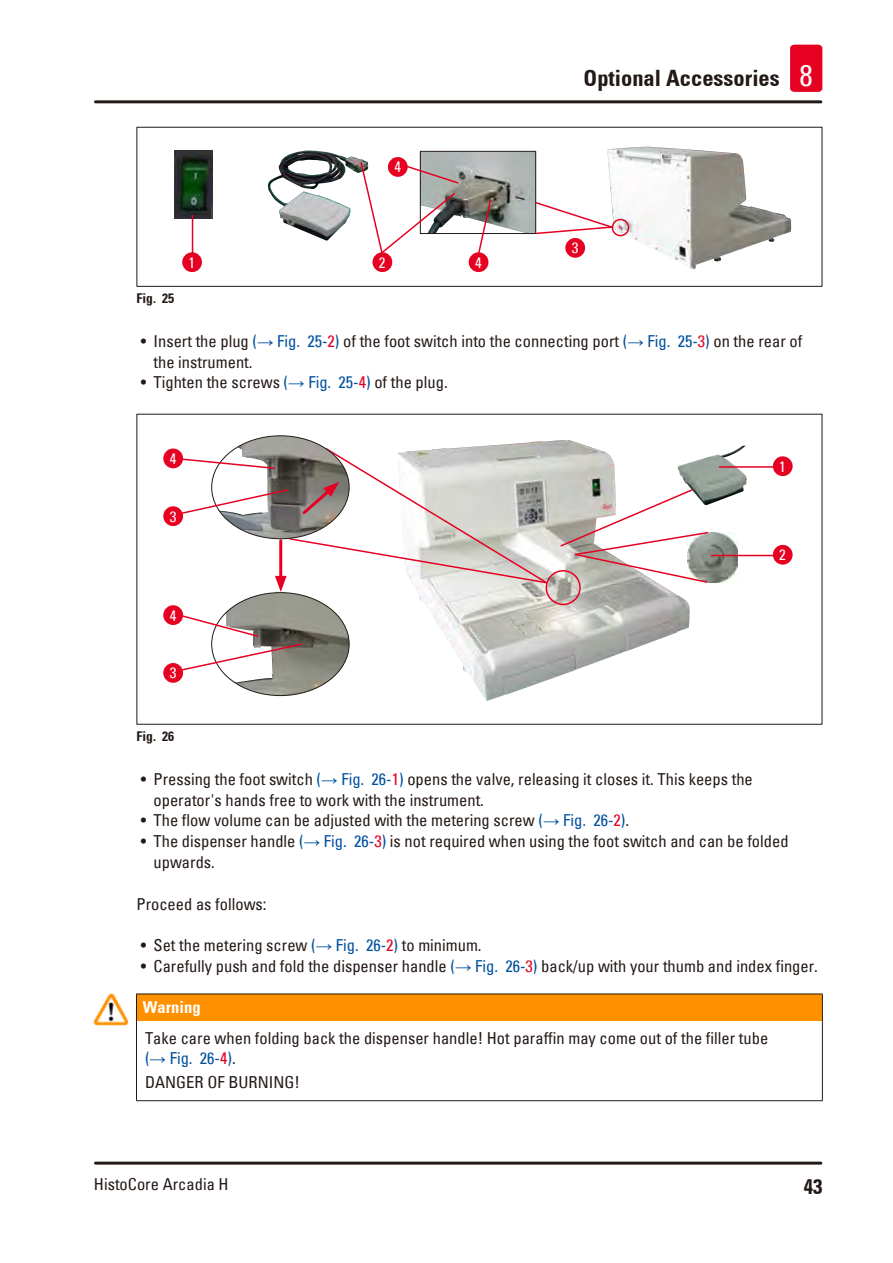
<style>
.page{position:relative;width:893px;height:1263px;background:#fff}
.page>*{position:absolute;margin:0;border:0;box-sizing:border-box;transform-origin:0 0}
.t1{font:700 condensed 22.5px "Univers";color:#231916}
.t2{font:700 condensed 21px "Univers";color:#231916}
.Source_of_danger{font:condensed 16.5px/20.9px "Univers";color:#231916}
.Description_text{font:condensed 16.5px "Univers";color:#231916}
.Signalword__no_use_a{font:700 condensed 16.5px "Univers";color:#fff}
.t3{font:condensed 15px "Univers";color:#fff}
.t4{font:700 condensed 13.5px "Univers";color:#231916}
.s1{font-weight:400;font-size:30px;color:#fff}
.s2{color:#00509e}
.s3{font-family:"Arial";font-stretch:normal;color:#00509e}
.s4{color:#e60021}
</style>
<div class="page">
<hr style="left:95px;top:100px;width:726px;height:3px;background:#231916">
<hr style="left:95px;top:1161px;width:726px;height:3px;background:#231916">
<div style="left:790px;top:45px;width:32px;height:47px;background:#e60021;border-radius:4px"></div>
<img style="left:607px;top:147px;width:184px;height:122px">
<div style="left:136px;top:127px;width:686px;height:160px;border:1px solid #231916"></div>
<img style="left:267px;top:151px;width:98px;height:90px">
<img style="left:422px;top:153px;width:112px;height:79px">
<div style="left:420px;top:151px;width:116px;height:83px;border:1px solid #231916"></div>
<img style="left:174px;top:151px;width:39px;height:67px">
<hr style="left:192px;top:215px;width:1px;height:42px;background:#e60021">
<div style="left:182px;top:252px;width:20px;height:20px;background:#e60021;border-radius:50%"></div>
<div style="left:372px;top:252px;width:20px;height:20px;background:#e60021;border-radius:50%"></div>
<div style="left:565px;top:238px;width:20px;height:20px;background:#e60021;border-radius:50%"></div>
<svg style="left:388px;top:157px;width:20px;height:20px"></svg>
<svg style="left:359px;top:161px;width:101px;height:94px"></svg>
<div style="left:469px;top:252px;width:19px;height:20px;background:#e60021;border-radius:50%"></div>
<svg style="left:477px;top:198px;width:15px;height:56px"></svg>
<div style="left:612px;top:219px;width:17px;height:17px;border:2px solid #e60021;border-radius:50%"></div>
<svg style="left:534px;top:201px;width:80px;height:34px"></svg>
<img style="left:418px;top:440px;width:272px;height:261px">
<img style="left:709px;top:532px;width:28px;height:51px">
<div style="left:163px;top:448px;width:20px;height:20px;background:#e60021;border-radius:50%"></div>
<div style="left:773px;top:545px;width:20px;height:20px;background:#e60021;border-radius:50%"></div>
<div style="left:163px;top:506px;width:20px;height:20px;background:#e60021;border-radius:50%"></div>
<div style="left:546px;top:570px;width:35px;height:35px;border:2px solid #e60021;border-radius:50%"></div>
<hr style="left:711px;top:555px;width:63px;height:1px;background:#e60021">
<img style="left:237px;top:436px;width:87px;height:11px">
<img style="left:226px;top:593px;width:123px;height:102px">
<img style="left:677px;top:446px;width:70px;height:59px">
<div style="left:163px;top:605px;width:20px;height:20px;background:#e60021;border-radius:50%"></div>
<div style="left:163px;top:663px;width:20px;height:20px;background:#e60021;border-radius:50%"></div>
<svg style="left:179px;top:614px;width:124px;height:58px"></svg>
<svg style="left:179px;top:447px;width:369px;height:145px"></svg>
<div style="left:773px;top:456px;width:20px;height:20px;background:#e60021;border-radius:50%"></div>
<hr style="left:719px;top:466px;width:55px;height:2px;background:#e60021">
<svg style="left:559px;top:488px;width:150px;height:96px"></svg>
<div style="left:136px;top:994px;width:686px;height:27px;background:#ff9000"></div>
<hr style="left:136px;top:1021px;width:1px;height:79px;background:#231916">
<hr style="left:822px;top:1021px;width:1px;height:79px;background:#231916">
<hr style="left:136px;top:1100px;width:687px;height:1px;background:#231916">
<hr style="left:136px;top:993px;width:687px;height:1px;background:#231916">
<svg style="left:136px;top:994px;width:1px;height:27px"></svg>
<svg style="left:822px;top:994px;width:1px;height:27px"></svg>
<img style="left:94px;top:994px;width:35px;height:32px">
<p class="t3" style="left:394px;top:158px;width:8px">4</p>
<p class="t4" style="left:137px;top:290px;width:39px">Fig. 25</p>
<p class="t3" style="left:189px;top:253px;width:8px">1</p>
<p class="t3" style="left:379px;top:253px;width:8px">2</p>
<p class="t3" style="left:475px;top:253px;width:8px">4</p>
<h1 class="t1" style="left:584px;top:65px;width:231px">Optional Accessories <span class="s1">8</span></h1>
<p class="t3" style="left:572px;top:238px;width:8px">3</p>
<p class="Source_of_danger" style="left:154px;top:330px;width:650px;text-indent:-13px">• Insert the plug <span class="s2">(</span><span class="s3">→</span> <span class="s2">Fig. 25‑</span><span class="s4">2</span><span class="s2">)</span> of the foot switch into the connecting port <span class="s2">(</span><span class="s3">→</span> <span class="s2">Fig. 25‑</span><span class="s4">3</span><span class="s2">)</span> on the rear of the instrument.</p>
<p class="Source_of_danger" style="left:141px;top:372px;width:308px">• Tighten the screws <span class="s2">(</span><span class="s3">→</span> <span class="s2">Fig. 25‑</span><span class="s4">4</span><span class="s2">)</span> of the plug.</p>
<p class="t3" style="left:170px;top:449px;width:8px">4</p>
<p class="t3" style="left:170px;top:507px;width:8px">3</p>
<p class="t3" style="left:170px;top:606px;width:8px">4</p>
<p class="t3" style="left:170px;top:663px;width:8px">3</p>
<p class="t4" style="left:137px;top:728px;width:39px">Fig. 26</p>
<p class="t3" style="left:779px;top:457px;width:8px">1</p>
<p class="t3" style="left:779px;top:545px;width:8px">2</p>
<p class="Source_of_danger" style="left:153px;top:768px;width:601px;text-indent:-13px">• Pressing the foot switch <span class="s2">(</span><span class="s3">→</span> <span class="s2">Fig. 26‑</span><span class="s4">1</span><span class="s2">)</span> opens the valve, releasing it closes it. This keeps the operator's hands free to work with the instrument.</p>
<p class="Source_of_danger" style="left:141px;top:810px;width:490px">• The flow volume can be adjusted with the metering screw <span class="s2">(</span><span class="s3">→</span> <span class="s2">Fig. 26‑</span><span class="s4">2</span><span class="s2">)</span>.</p>
<p class="Source_of_danger" style="left:153px;top:830px;width:637px;text-indent:-13px">• The dispenser handle <span class="s2">(</span><span class="s3">→</span> <span class="s2">Fig. 26‑</span><span class="s4">3</span><span class="s2">)</span> is not required when using the foot switch and can be folded upwards.</p>
<p class="Description_text" style="left:136px;top:893px;width:132px">Proceed as follows:</p>
<p class="Source_of_danger" style="left:141px;top:935px;width:342px">• Set the metering screw <span class="s2">(</span><span class="s3">→</span> <span class="s2">Fig. 26‑</span><span class="s4">2</span><span class="s2">)</span> to minimum.</p>
<p class="Source_of_danger" style="left:141px;top:956px;width:679px">• Carefully push and fold the dispenser handle <span class="s2">(</span><span class="s3">→</span> <span class="s2">Fig. 26‑</span><span class="s4">3</span><span class="s2">)</span> back/up with your thumb and index finger.</p>
<p class="Signalword__no_use_a" style="left:143px;top:997px;width:59px">Warning</p>
<p class="Source_of_danger" style="left:145px;top:1028px;width:625px;line-height:19.8px">Take care when folding back the dispenser handle! Hot paraffin may come out of the filler tube <span class="s2">(</span><span class="s3">→</span> <span class="s2">Fig. 26‑</span><span class="s4">4</span><span class="s2">)</span>.</p>
<p class="Source_of_danger" style="left:145px;top:1071px;width:156px">DANGER OF BURNING!</p>
<p class="Source_of_danger" style="left:94px;top:1173px;width:136px">HistoCore Arcadia H</p>
<p class="t2" style="left:804px;top:1173px;width:20px">43</p>
</div>
